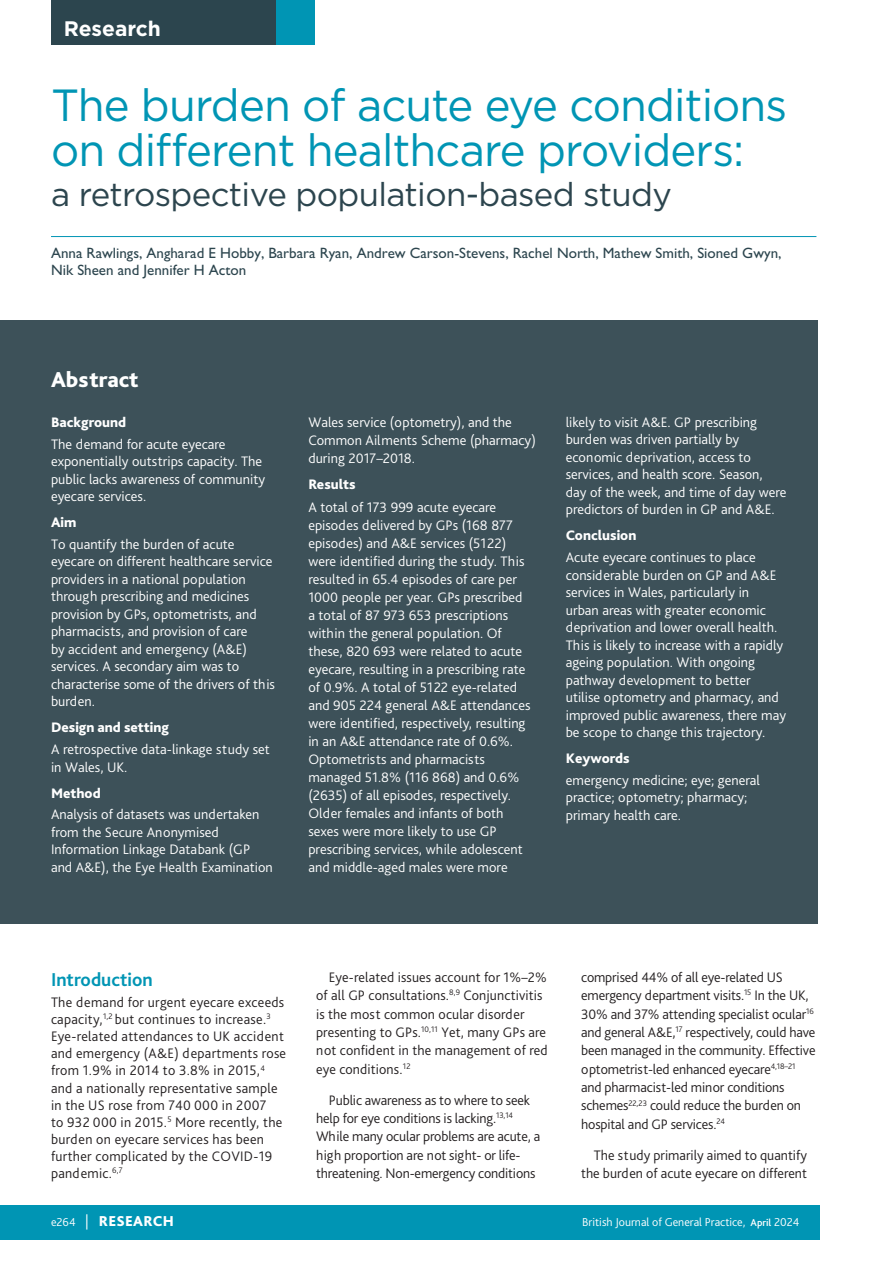
<style>
.page{position:relative;width:893px;height:1263px;background:#fff}
.page>*{position:absolute;margin:0;border:0;box-sizing:border-box;transform-origin:0 0}
.t1{font:45px/45px "Gotham";letter-spacing:-.02em;color:#0095b4}
.t2{font:33px "Gotham";letter-spacing:-.02em;color:#2c454e}
.t3{font:800 22.5px "Bliss Pro";color:#fff}
.t4{font:700 21px "Gotham";color:#fff}
.t5{font:700 19.5px "Bliss Pro";color:#0095b4}
.t6{font:15px/16.5px "Gill Sans";color:#2c454e}
.t7{font:800 15px "Bliss Pro";letter-spacing:.015em;color:#fff}
.t8{font:300 14.4px/17.5px "Bliss Pro";color:#fff}
.t9{font:300 14.4px/18.3px "Bliss Pro";color:#231f20}
.t10{font:300 14.4px/17.1px "Bliss Pro";letter-spacing:.02em;color:#231f20}
.t11{font:800 14.4px "Bliss Pro";color:#fff}
.t12{font:300 12px "Bliss Pro";color:#fff}
.s1{font-weight:300;font-size:12px}
.s2{font-weight:300}
.s3{font-weight:500;font-size:10.5px}
</style>
<div class="page">
<div style="left:51px;top:0;width:225px;height:45px;background:#2c454e"></div>
<div style="left:276px;top:0;width:39px;height:45px;background:#0095b4"></div>
<hr style="left:51px;top:236px;width:765px;height:1px;background:#0095b4">
<div style="left:0;top:320px;width:817px;height:603px;background:#3d5159"></div>
<div style="left:0;top:1205px;width:819px;height:34px;background:#0095b4"></div>
<h3 class="t4" style="left:64px;top:15px;width:99px">Research</h3>
<h1 class="t1" style="left:51px;top:82px;width:738px">The burden of acute eye conditions on different healthcare providers:</h1>
<h2 class="t2" style="left:51px;top:173px;width:622px">a retrospective population-based study</h2>
<p class="t6" style="left:51px;top:245px;width:732px">Anna Rawlings, Angharad E Hobby, Barbara Ryan, Andrew Carson-Stevens, Rachel North, Mathew Smith, Sioned Gwyn,<br>Nik Sheen and Jennifer H Acton</p>
<h3 class="t3" style="left:51px;top:366px;width:89px">Abstract</h3>
<p class="t11" style="left:51px;top:413px;width:77px">Background</p>
<p class="t8" style="left:51px;top:435px;width:216px">The demand for acute eyecare exponentially outstrips capacity. The public lacks awareness of community eyecare services.</p>
<p class="t11" style="left:51px;top:513px;width:27px">Aim</p>
<p class="t8" style="left:51px;top:535px;width:226px">To quantify the burden of acute eyecare on different healthcare service providers in a national population through prescribing and medicines provision by GPs, optometrists, and pharmacists, and provision of care<br>by accident and emergency (A&amp;E) services. A secondary aim was to characterise some of the drivers of this burden.</p>
<p class="t11" style="left:51px;top:719px;width:119px">Design and setting</p>
<p class="t8" style="left:51px;top:740px;width:220px">A retrospective data-linkage study set in Wales, UK.</p>
<p class="t11" style="left:51px;top:784px;width:51px">Method</p>
<p class="t8" style="left:51px;top:805px;width:223px">Analysis of datasets was undertaken from the Secure Anonymised Information Linkage Databank (GP and A&amp;E), the Eye Health Examination</p>
<p class="t8" style="left:308px;top:413px;width:229px;line-height:18px">Wales service (optometry), and the<br>Common Ailments Scheme (pharmacy) during 2017–2018.</p>
<p class="t11" style="left:308px;top:476px;width:49px">Results</p>
<p class="t8" style="left:308px;top:498px;width:224px;line-height:18px">A total of 173 999 acute eyecare episodes delivered by GPs (168 877 episodes) and A&amp;E services (5122) were identified during the study. This resulted in 65.4 episodes of care per 1000 people per year. GPs prescribed a total of 87 973 653 prescriptions within the general population. Of these, 820 693 were related to acute eyecare, resulting in a prescribing rate of 0.9%. A total of 5122 eye-related and 905 224 general A&amp;E attendances were identified, respectively, resulting in an A&amp;E attendance rate of 0.6%.<br>Optometrists and pharmacists managed 51.8% (116 868) and 0.6% (2635) of all episodes, respectively.<br>Older females and infants of both sexes were more likely to use GP prescribing services, while adolescent and middle-aged males were more</p>
<p class="t8" style="left:566px;top:413px;width:222px">likely to visit A&amp;E. GP prescribing burden was driven partially by economic deprivation, access to services, and health score. Season, day of the week, and time of day were predictors of burden in GP and A&amp;E.</p>
<p class="t11" style="left:566px;top:527px;width:72px">Conclusion</p>
<p class="t8" style="left:566px;top:548px;width:222px">Acute eyecare continues to place considerable burden on GP and A&amp;E services in Wales, particularly in<br>urban areas with greater economic deprivation and lower overall health.<br>This is likely to increase with a rapidly ageing population. With ongoing pathway development to better utilise optometry and pharmacy, and improved public awareness, there may be scope to change this trajectory.</p>
<p class="t11" style="left:566px;top:749px;width:65px">Keywords</p>
<p class="t8" style="left:566px;top:771px;width:196px">emergency medicine; eye; general practice; optometry; pharmacy; primary health care.</p>
<h3 class="t5" style="left:51px;top:967px;width:103px">Introduction</h3>
<p class="t10" style="left:51px;top:993px;width:237px">The demand for urgent eyecare exceeds capacity,<sup>1,2</sup> but continues to increase.<sup>3<br></sup>Eye-related attendances to UK accident and emergency (A&amp;E) departments rose from 1.9% in 2014 to 3.8% in 2015,<sup>4 </sup>and a nationally representative sample in the US rose from 740 000 in 2007<br>to 932 000 in 2015.<sup>5</sup> More recently, the burden on eyecare services has been further complicated by the COVID-19 pandemic.<sup>6,7</sup></p>
<p class="t9" style="left:316px;top:967px;width:233px;text-indent:13px">Eye-related issues account for 1%–2% of all GP consultations.<sup>8,9</sup> Conjunctivitis is the most common ocular disorder presenting to GPs.<sup>10,11</sup> Yet, many GPs are not confident in the management of red eye conditions.<sup>12</sup></p>
<p class="t9" style="left:316px;top:1090px;width:226px;text-indent:13px">Public awareness as to where to seek help for eye conditions is lacking.<sup>13,14<br></sup>While many ocular problems are acute, a high proportion are not sight- or life&shy;threatening. Non-emergency conditions</p>
<p class="t9" style="left:581px;top:967px;width:236px">comprised 44% of all eye-related US emergency department visits.<sup>15</sup> In the UK, 30% and 37% attending specialist ocular<sup>16 </sup>and general A&amp;E,<sup>17</sup> respectively, could have been managed in the community. Effective optometrist-led enhanced eyecare<sup>4,18–21 </sup>and pharmacist-led minor conditions schemes<sup>22,23</sup> could reduce the burden on hospital and GP services.<sup>24</sup></p>
<p class="t9" style="left:581px;top:1145px;width:227px;text-align:right">The study primarily aimed to quantify the burden of acute eyecare on different</p>
<p class="t7" style="left:51px;top:1211px;width:125px"><span class="s1">e264</span> <span class="s2">|</span> RESEARCH</p>
<p class="t12" style="left:582px;top:1214px;width:219px">British Journal of General Practice, <span class="s3">April</span> 2024</p>
</div>
